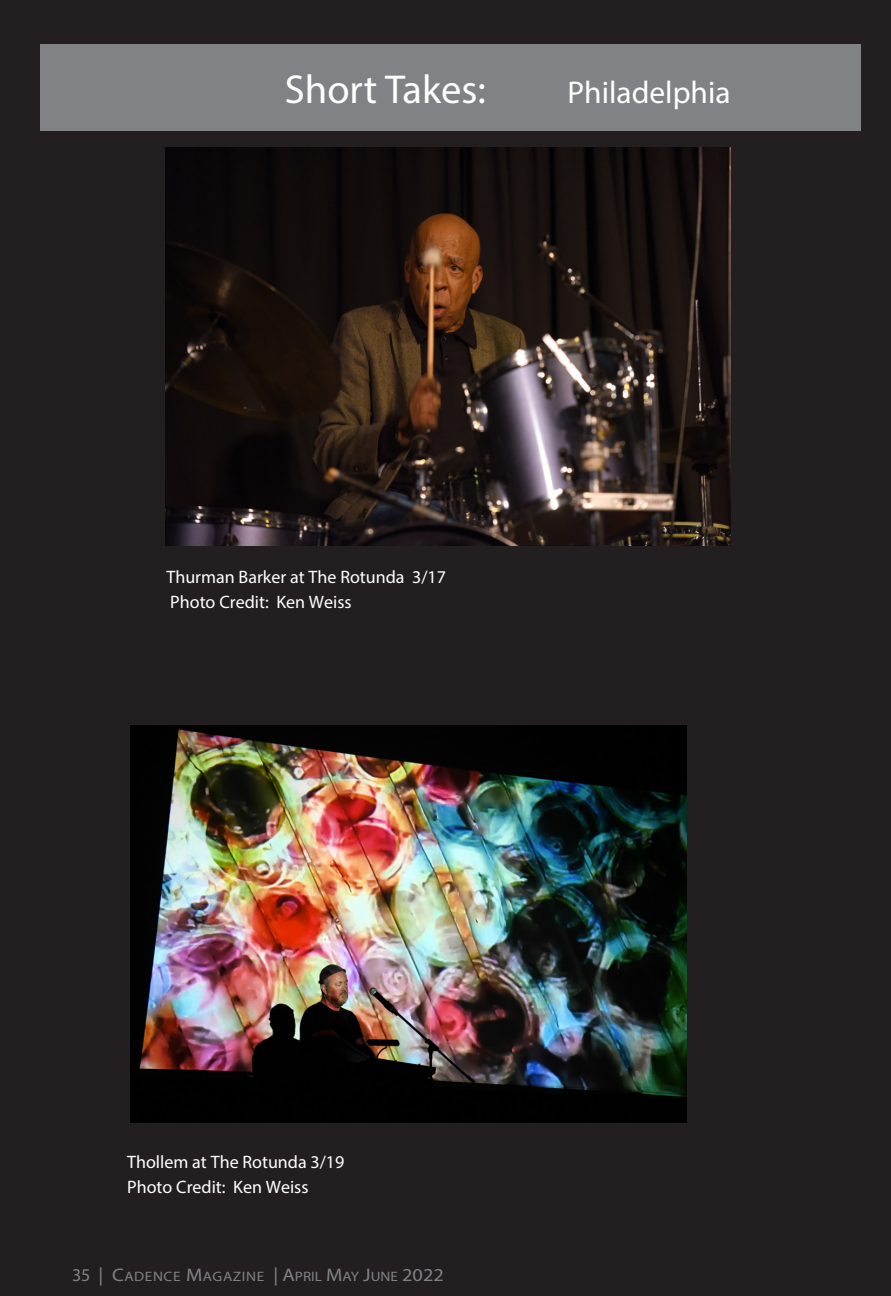
<style>
.page{position:relative;width:891px;height:1296px;background:#231f20}
.page>*{position:absolute;margin:0;border:0;box-sizing:border-box;transform-origin:0 0}
.t1{font:40.5px "Myriad Pro";color:#fff}
.t2{font:31.5px "Myriad Pro";color:#fff}
.t3{font:18px "Myriad Pro";color:#fff}
.t4{font:13.72px "Myriad Pro";letter-spacing:.04em;color:#808285;scale:1.11 1}
.s1{font-size:18px}
.s2{font-size:18.22px}
</style>
<div class="page">
<div style="left:40px;top:45px;width:821px;height:86px;background:#808285"></div>
<img style="left:166px;top:147px;width:565px;height:398px">
<img style="left:130px;top:725px;width:557px;height:398px">
<p class="t1" style="left:285px;top:64px;width:202px">Short Takes:</p>
<p class="t2" style="left:568px;top:73px;width:165px">Philadelphia</p>
<p class="t3" style="left:166px;top:566px;width:281px">Thurman Barker at The Rotunda 3/17</p>
<p class="t3" style="left:170px;top:591px;width:183px">Photo Credit: Ken Weiss</p>
<p class="t3" style="left:127px;top:1151px;width:219px">Thollem at The Rotunda 3/19</p>
<p class="t3" style="left:127px;top:1176px;width:183px">Photo Credit: Ken Weiss</p>
<p class="t4" style="left:72px;top:1268px;width:336px"><span class="s1">35</span> <span class="s2">|</span> <span class="s2">C</span>ADENCE <span class="s2">M</span>AGAZINE <span class="s2">| A</span>PRIL <span class="s2">M</span>AY <span class="s2">J</span>UNE <span class="s2">2022</span></p>
</div>
